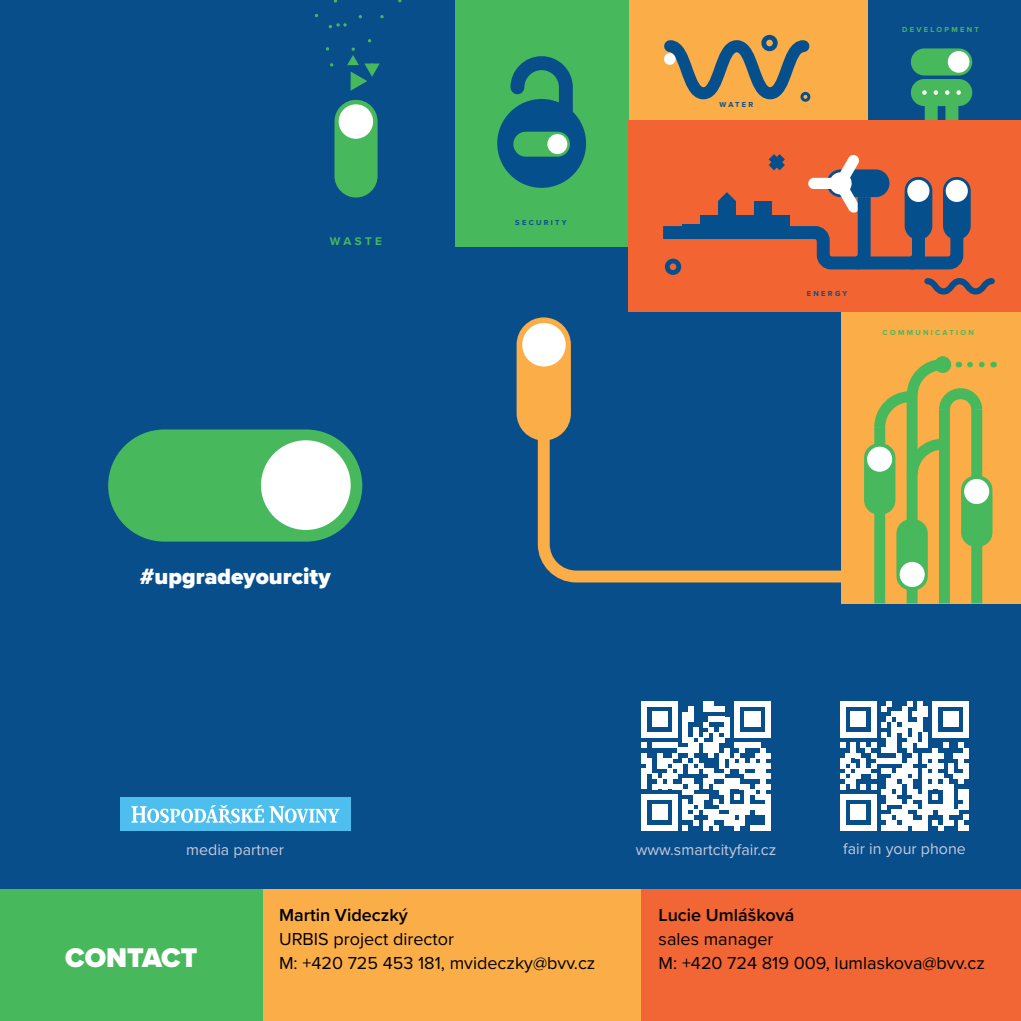
<style>
.page{position:relative;width:1021px;height:1021px;background:#fff}
.page>*{position:absolute;margin:0;border:0;box-sizing:border-box;transform-origin:0 0}
.t1{font:900 28px "Proxima Nova";color:#fff}
.t2{font:900 22.8px "Proxima Nova";color:#fff}
.t3{font:18px/24px "Proxima Nova";color:#000}
.t4{font:600 18px "Proxima Nova";color:#000}
.t5{font:16px "Proxima Nova";color:#c6c9dd}
.t6{font:700 11.6px "Proxima Nova";letter-spacing:.295em;color:#48b85c}
.t7{font:700 7.6px "Proxima Nova";letter-spacing:.3em;color:#48b85c}
.t8{font:700 7.6px "Proxima Nova";letter-spacing:.3em;color:#054f8d}
</style>
<div class="page">
<div style="left:0;top:0;width:1020px;height:1020px;background:#074e8b"></div>
<div style="left:120px;top:796px;width:230px;height:34px;background:#4dbeed"></div>
<svg style="left:131px;top:805px;width:208px;height:18px"></svg>
<div style="left:262px;top:889px;width:380px;height:131px;background:#fbae47"></div>
<div style="left:641px;top:889px;width:379px;height:131px;background:#f26534"></div>
<div style="left:108px;top:429px;width:254px;height:112px;background:#48b85c;border-radius:56px"></div>
<div style="left:261px;top:440px;width:90px;height:90px;background:#fff;border-radius:50%"></div>
<div style="left:628px;top:0;width:239px;height:120px;background:#fbae47"></div>
<div style="left:455px;top:0;width:173px;height:247px;background:#48b85c"></div>
<div style="left:497px;top:99px;width:89px;height:89px;background:#054f8d;border-radius:50%"></div>
<svg style="left:503px;top:56px;width:76px;height:65px"></svg>
<div style="left:513px;top:132px;width:57px;height:25px;background:#48b85c;border-radius:12px"></div>
<div style="left:547px;top:134px;width:20px;height:20px;background:#fff;border-radius:50%"></div>
<svg style="left:664px;top:34px;width:147px;height:68px"></svg>
<div style="left:664px;top:53px;width:11px;height:12px;background:#fff;border-radius:50%"></div>
<div style="left:910px;top:48px;width:62px;height:27px;background:#48b85c;border-radius:14px"></div>
<div style="left:910px;top:79px;width:62px;height:27px;background:#48b85c;border-radius:14px"></div>
<div style="left:947px;top:51px;width:22px;height:22px;background:#fff;border-radius:50%"></div>
<div style="left:924px;top:103px;width:13px;height:27px;background:#48b85c"></div>
<div style="left:945px;top:103px;width:13px;height:27px;background:#48b85c"></div>
<div style="left:628px;top:120px;width:392px;height:192px;background:#f26533"></div>
<svg style="left:663px;top:154px;width:332px;height:141px"></svg>
<svg style="left:532px;top:422px;width:309px;height:161px"></svg>
<div style="left:516px;top:317px;width:55px;height:123px;background:#fbae47;border-radius:27px"></div>
<div style="left:522px;top:323px;width:43px;height:43px;background:#fff;border-radius:50%"></div>
<svg style="left:329px;top:23px;width:18px;height:5px"></svg>
<div style="left:334px;top:100px;width:43px;height:97px;background:#48b85c;border-radius:22px"></div>
<div style="left:338px;top:104px;width:35px;height:35px;background:#fff;border-radius:50%"></div>
<svg style="left:347px;top:48px;width:33px;height:43px"></svg>
<svg style="left:922px;top:90px;width:4px;height:5px"></svg>
<svg style="left:956px;top:90px;width:4px;height:5px"></svg>
<svg style="left:933px;top:90px;width:5px;height:5px"></svg>
<svg style="left:945px;top:90px;width:4px;height:5px"></svg>
<div style="left:841px;top:312px;width:179px;height:291px;background:#fbae47"></div>
<div style="left:874px;top:427px;width:11px;height:176px;background:#48b85c"></div>
<div style="left:906px;top:395px;width:11px;height:208px;background:#48b85c"></div>
<div style="left:939px;top:410px;width:10px;height:193px;background:#48b85c"></div>
<div style="left:971px;top:410px;width:11px;height:193px;background:#48b85c"></div>
<div style="left:864px;top:443px;width:31px;height:71px;background:#48b85c;border-radius:14px"></div>
<div style="left:896px;top:519px;width:31px;height:71px;background:#48b85c;border-radius:14px"></div>
<div style="left:899px;top:562px;width:25px;height:25px;background:#fff;border-radius:50%"></div>
<div style="left:961px;top:475px;width:31px;height:71px;background:#48b85c;border-radius:14px"></div>
<div style="left:964px;top:479px;width:25px;height:25px;background:#fff;border-radius:50%"></div>
<svg style="left:868px;top:356px;width:119px;height:129px"></svg>
<div style="left:641px;top:701px;width:5px;height:31px;background:#fff"></div>
<div style="left:652px;top:711px;width:5px;height:16px;background:#fff"></div>
<div style="left:657px;top:711px;width:5px;height:16px;background:#fff"></div>
<div style="left:662px;top:711px;width:5px;height:16px;background:#fff"></div>
<svg style="left:646px;top:701px;width:26px;height:5px"></svg>
<div style="left:672px;top:701px;width:5px;height:31px;background:#fff"></div>
<div style="left:683px;top:711px;width:5px;height:21px;background:#fff"></div>
<div style="left:688px;top:706px;width:5px;height:16px;background:#fff"></div>
<div style="left:703px;top:701px;width:5px;height:10px;background:#fff"></div>
<div style="left:708px;top:701px;width:5px;height:10px;background:#fff"></div>
<svg style="left:713px;top:706px;width:11px;height:5px"></svg>
<div style="left:734px;top:701px;width:5px;height:31px;background:#fff"></div>
<div style="left:744px;top:711px;width:6px;height:16px;background:#fff"></div>
<div style="left:750px;top:711px;width:5px;height:16px;background:#fff"></div>
<div style="left:755px;top:711px;width:5px;height:16px;background:#fff"></div>
<svg style="left:739px;top:701px;width:26px;height:5px"></svg>
<div style="left:765px;top:701px;width:5px;height:31px;background:#fff"></div>
<svg style="left:641px;top:717px;width:129px;height:113px"></svg>
<div style="left:765px;top:794px;width:5px;height:10px;background:#fff"></div>
<div style="left:765px;top:804px;width:5px;height:16px;background:#fff"></div>
<div style="left:765px;top:820px;width:5px;height:10px;background:#fff"></div>
<svg style="left:840px;top:701px;width:128px;height:129px"></svg>
<div style="left:0;top:889px;width:262px;height:131px;background:#48b85c"></div>
<p class="t6" style="left:330px;top:232px;width:54px">WASTE</p>
<p class="t2" style="left:140px;top:559px;width:192px">#upgradeyourcity</p>
<p class="t8" style="left:515px;top:216px;width:53px">SECURITY</p>
<p class="t8" style="left:719px;top:99px;width:35px">WATER</p>
<p class="t7" style="left:902px;top:24px;width:78px">DEVELOPMENT</p>
<p class="t8" style="left:807px;top:288px;width:42px">ENERGY</p>
<p class="t7" style="left:882px;top:326px;width:93px">COMMUNICATION</p>
<p class="t5" style="left:186px;top:837px;width:99px">media partner</p>
<p class="t5" style="left:635px;top:837px;width:142px">www.smartcityfair.cz</p>
<p class="t5" style="left:843px;top:837px;width:124px">fair in your phone</p>
<h1 class="t1" style="left:65px;top:936px;width:134px">CONTACT</h1>
<p class="t4" style="left:279px;top:901px;width:130px">Martin Videczký</p>
<p class="t3" style="left:279px;top:926px;width:318px">URBIS project director<br>M: +420 725 453 181, mvideczky@bvv.cz</p>
<p class="t4" style="left:658px;top:901px;width:137px">Lucie Umlášková</p>
<p class="t3" style="left:658px;top:926px;width:328px">sales manager<br>M: +420 724 819 009, lumlaskova@bvv.cz</p>
</div>
